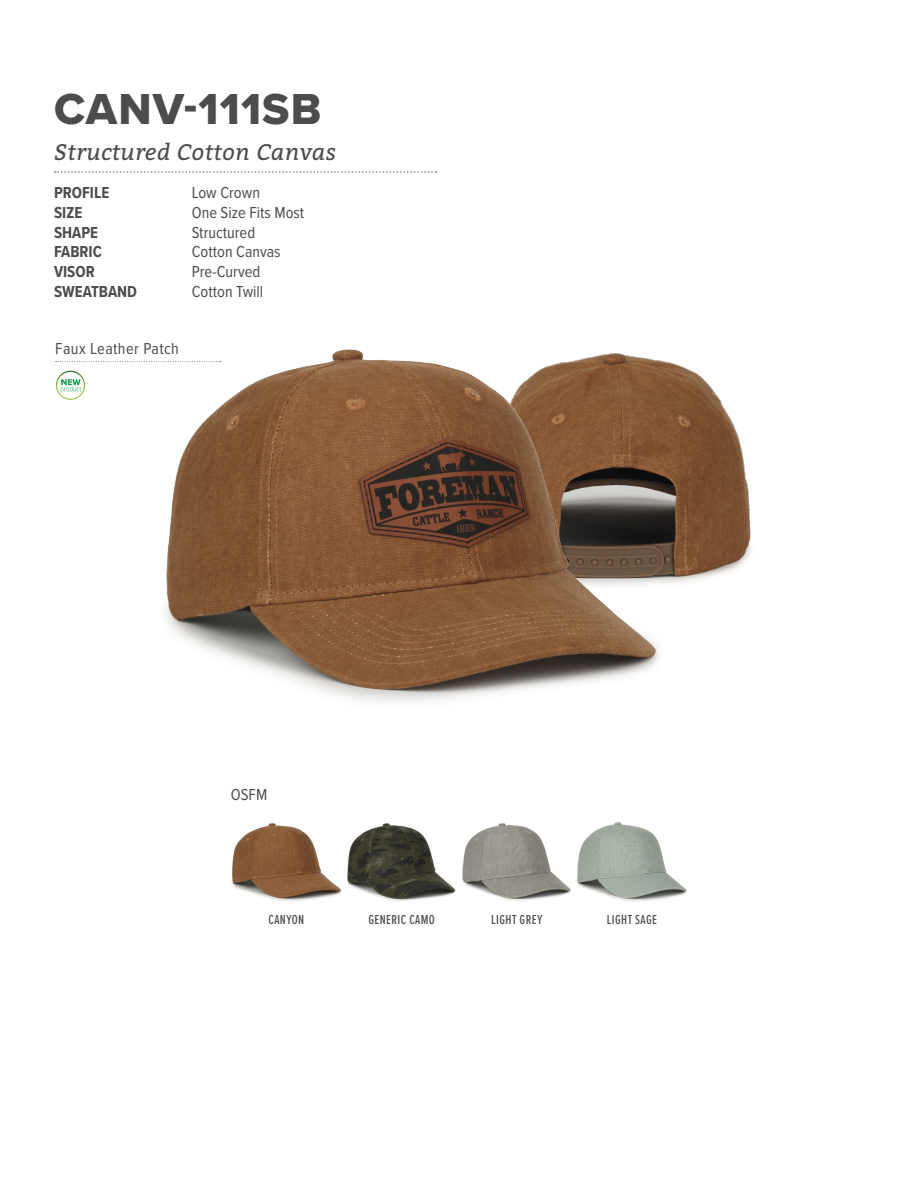
<style>
.page{position:relative;width:918px;height:1188px;background:#fff}
.page>*{position:absolute;margin:0;border:0;box-sizing:border-box;transform-origin:0 0}
.Style_Name{font:45px "Proxima Nova Extrabld";letter-spacing:.025em;color:#4b4c4d}
.Marketing_Description{font:italic 22.5px "Bitter";letter-spacing:.025em;color:#4b4c4d}
.Descriptions{font:16.5px "Proxima Nova Cond";color:#4b4c4d}
.Descriptions_Names{font:700 16.5px "Proxima Nova Cond";color:#4b4c4d}
.Decoration_Technique{font:16.5px "Proxima Nova Cond";letter-spacing:.025em;color:#4b4c4d}
.COLORS{font:500 13.5px "Proxima Nova Ex Cn";letter-spacing:.03em;color:#4b4c4d}
</style>
<div class="page">
<svg style="left:55px;top:171px;width:381px;height:2px"></svg>
<svg style="left:56px;top:361px;width:104px;height:1px"></svg>
<svg style="left:56px;top:370px;width:29px;height:30px"></svg>
<img style="left:663px;top:361px;width:88px;height:222px">
<img style="left:160px;top:350px;width:503px;height:352px">
<img style="left:577px;top:823px;width:110px;height:79px">
<img style="left:231px;top:823px;width:111px;height:78px">
<img style="left:347px;top:824px;width:109px;height:77px">
<img style="left:462px;top:824px;width:109px;height:77px">
<p class="Style_Name" style="left:54px;top:75px;width:269px">CANV-111SB</p>
<p class="Marketing_Description" style="left:54px;top:139px;width:284px">Structured Cotton Canvas</p>
<p class="Descriptions_Names" style="left:54px;top:180px;width:57px">PROFILE</p>
<p class="Descriptions_Names" style="left:54px;top:200px;width:30px">SIZE</p>
<p class="Descriptions_Names" style="left:54px;top:220px;width:46px">SHAPE</p>
<p class="Descriptions_Names" style="left:54px;top:240px;width:50px">FABRIC</p>
<p class="Descriptions_Names" style="left:54px;top:260px;width:42px">VISOR</p>
<p class="Descriptions_Names" style="left:54px;top:279px;width:85px">SWEATBAND</p>
<p class="Descriptions" style="left:192px;top:180px;width:70px">Low Crown</p>
<p class="Descriptions" style="left:192px;top:200px;width:114px">One Size Fits Most</p>
<p class="Descriptions" style="left:192px;top:220px;width:65px">Structured</p>
<p class="Descriptions" style="left:192px;top:240px;width:90px">Cotton Canvas</p>
<p class="Descriptions" style="left:192px;top:260px;width:70px">Pre-Curved</p>
<p class="Descriptions" style="left:192px;top:279px;width:73px">Cotton Twill</p>
<p class="Decoration_Technique" style="left:55px;top:336px;width:125px">Faux Leather Patch</p>
<p class="Decoration_Technique" style="left:231px;top:782px;width:38px">OSFM</p>
<p class="COLORS" style="left:269px;top:910px;width:37px">CANYON</p>
<p class="COLORS" style="left:368px;top:910px;width:68px">GENERIC CAMO</p>
<p class="COLORS" style="left:491px;top:910px;width:53px">LIGHT GREY</p>
<p class="COLORS" style="left:607px;top:910px;width:52px">LIGHT SAGE</p>
</div>
